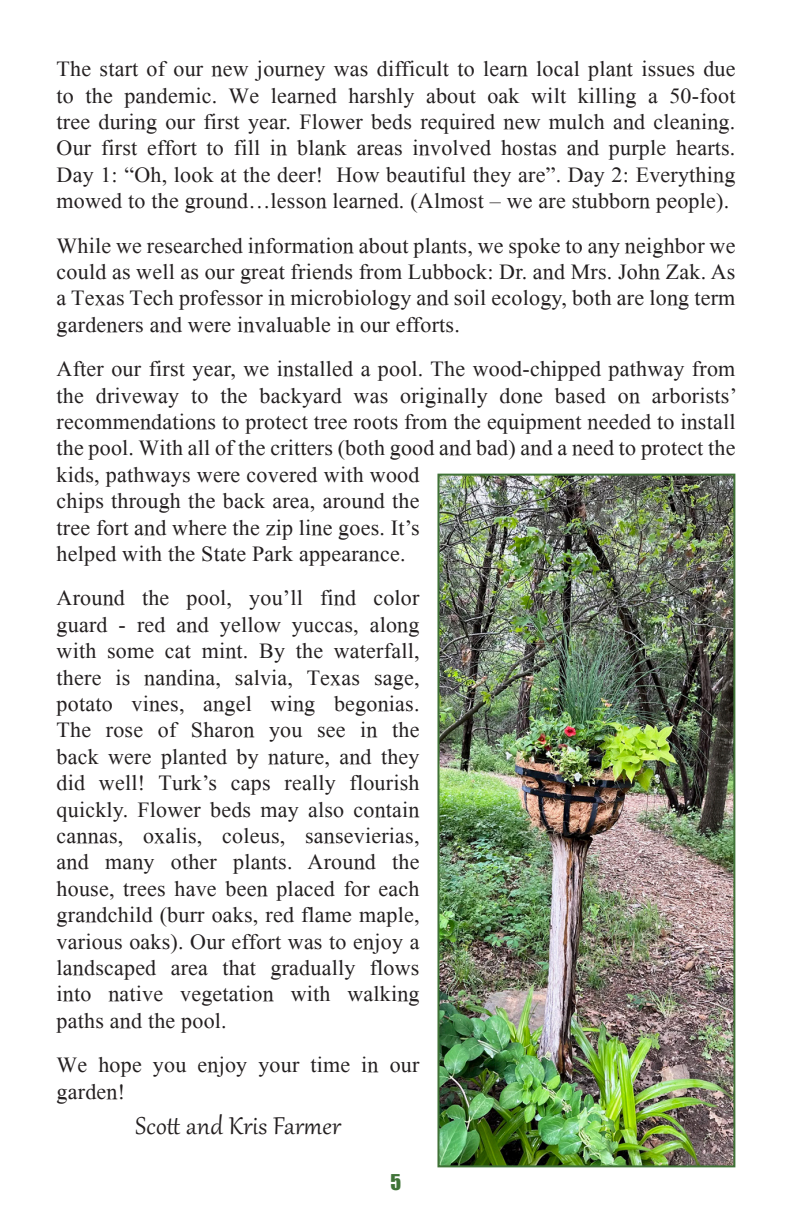
<style>
.page{position:relative;width:792px;height:1224px;background:#fff}
.page>*{position:absolute;margin:0;border:0;box-sizing:border-box;transform-origin:0 0}
.t1{font:30px "Gabriola";letter-spacing:.01em;color:#231f20}
.t2{font:22px/26.4px "Mongolian Baiti";letter-spacing:.01em;color:#231f20;text-align:justify}
.t3{font:20px "Impact";color:#3f7337}
</style>
<div class="page">
<img style="left:440px;top:477px;width:292px;height:687px">
<div style="left:437px;top:474px;width:298px;height:693px;border:2px solid #3f7236"></div>
<p class="t2" style="left:57px;top:56px;width:680px">The start of our new journey was difficult to learn local plant issues due to the pandemic. We learned harshly about oak wilt killing a 50-foot tree during our first year. Flower beds required new mulch and cleaning.<br>Our first effort to fill in blank areas involved hostas and purple hearts.<br>Day 1: “Oh, look at the deer! How beautiful they are”. Day 2: Everything mowed to the ground…lesson learned. (Almost – we are stubborn people).</p>
<p class="t2" style="left:57px;top:232px;width:680px">While we researched information about plants, we spoke to any neighbor we could as well as our great friends from Lubbock: Dr. and Mrs. John Zak. As a Texas Tech professor in microbiology and soil ecology, both are long term gardeners and were invaluable in our efforts.</p>
<p class="t2" style="left:57px;top:356px;width:682px;text-align:left">After our first year, we installed a pool. The wood-chipped pathway from the driveway to the backyard was originally done based on arborists’ recommendations to protect tree roots from the equipment needed to install the pool. With all of the critters (both good and bad) and a need to protect the kids, pathways were covered with wood<br>chips through the back area, around the<br>tree fort and where the zip line goes. It’s<br>helped with the State Park appearance.</p>
<p class="t2" style="left:57px;top:585px;width:364px">Around the pool, you’ll find color</p>
<p class="t2" style="left:57px;top:611px;width:364px">guard - red and yellow yuccas, along</p>
<p class="t2" style="left:57px;top:638px;width:364px">with some cat mint. By the waterfall,</p>
<p class="t2" style="left:57px;top:664px;width:364px">there is nandina, salvia, Texas sage,</p>
<p class="t2" style="left:57px;top:691px;width:364px">potato vines, angel wing begonias.<br>The rose of Sharon you see in the back were planted by nature, and they did well! Turk’s caps really flourish quickly. Flower beds may also contain cannas, oxalis, coleus, sansevierias,</p>
<p class="t2" style="left:57px;top:849px;width:364px">and many other plants. Around the house, trees have been placed for each grandchild (burr oaks, red flame maple, various oaks). Our effort was to enjoy a</p>
<p class="t2" style="left:57px;top:955px;width:364px">landscaped area that gradually flows into native vegetation with walking paths and the pool.</p>
<p class="t2" style="left:57px;top:1052px;width:364px">We hope you enjoy your time in our garden!</p>
<p class="t1" style="left:136px;top:1106px;width:207px">Scott and Kris Farmer</p>
<p class="t3" style="left:391px;top:1167px;width:12px">5</p>
</div>
